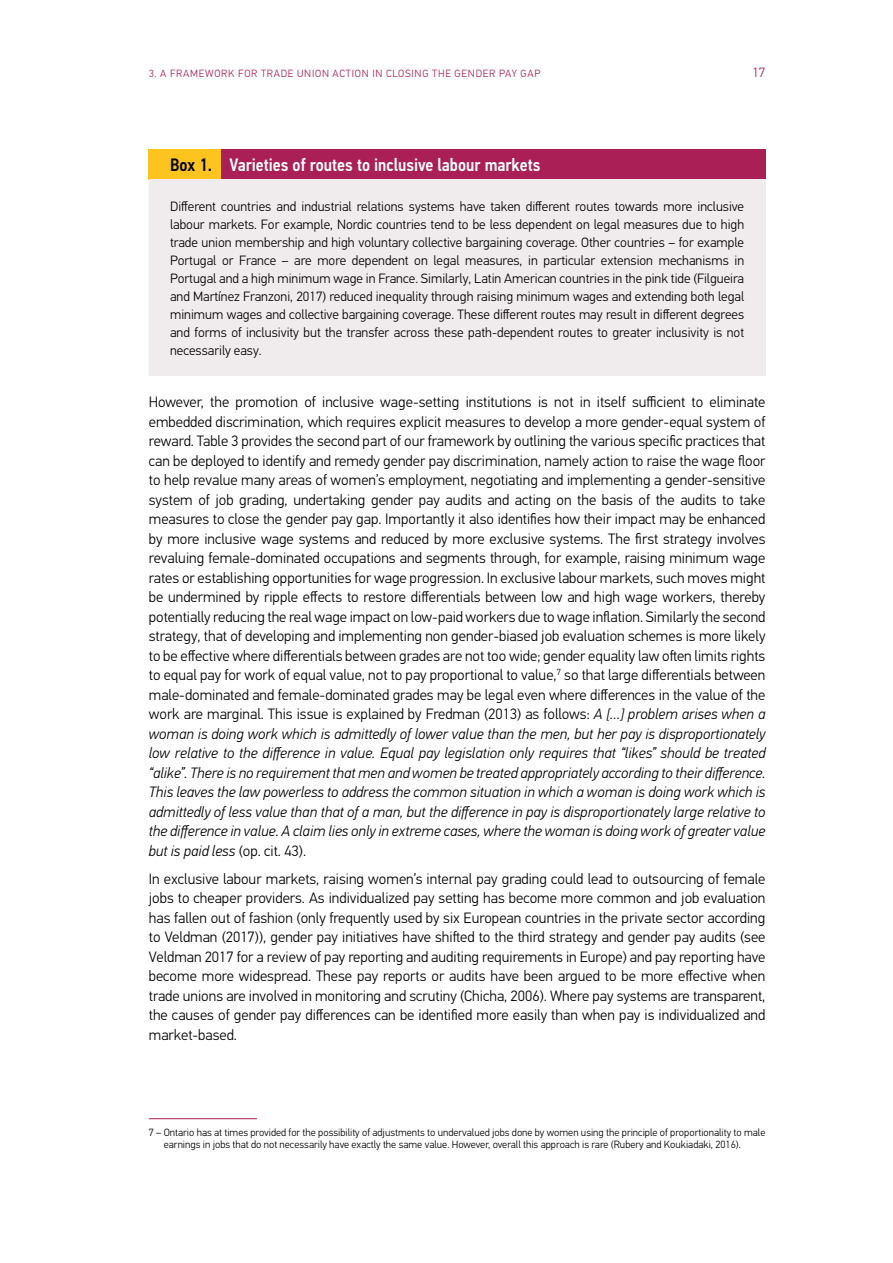
<style>
.page{position:relative;width:893px;height:1263px;background:#fff}
.page>*{position:absolute;margin:0;border:0;box-sizing:border-box;transform-origin:0 0}
.t1{font:500 18px "PF Din Text Cond Pro";color:#fff}
.t2{font:300 15px/19.5px "PF Din Text Pro";color:#000;text-align:justify}
.t3{font:300 13.5px/18px "PF Din Text Pro";color:#000;text-align:justify}
.t4{font:300 13.5px "PF Din Text Pro";color:#aa1f56}
.t5{font:300 10.5px/12.6px "PF Din Text Pro";color:#000}
.t6{font:300 10.5px "PF Din Text Pro";letter-spacing:.07em;color:#aa1f56}
.s1{color:#000}
.s2{font-style:italic}
</style>
<div class="page">
<div style="left:149px;top:149px;width:72px;height:30px;background:#fdc41f"></div>
<div style="left:221px;top:149px;width:544px;height:30px;background:#aa1f56"></div>
<div style="left:149px;top:179px;width:616px;height:197px;background:#f0ebec"></div>
<hr style="left:149px;top:1118px;width:108px;height:1px;background:#aa1f56">
<p class="t6" style="left:149px;top:67px;width:393px">3. A FRAMEWORK FOR TRADE UNION ACTION IN CLOSING THE GENDER PAY GAP</p>
<p class="t4" style="left:752px;top:64px;width:15px">17</p>
<p class="t1" style="left:170px;top:154px;width:372px"><span class="s1">Box 1.</span> Varieties of routes to inclusive labour markets</p>
<p class="t3" style="left:170px;top:197px;width:576px">Different countries and industrial relations systems have taken different routes towards more inclusive labour markets. For example, Nordic countries tend to be less dependent on legal measures due to high trade union membership and high voluntary collective bargaining coverage. Other countries – for example Portugal or France – are more dependent on legal measures, in particular extension mechanisms in Portugal and a high minimum wage in France. Similarly, Latin American countries in the pink tide (Filgueira and Martínez Franzoni, 2017) reduced inequality through raising minimum wages and extending both legal minimum wages and collective bargaining coverage. These different routes may result in different degrees and forms of inclusivity but the transfer across these path-dependent routes to greater inclusivity is not necessarily easy.</p>
<p class="t2" style="left:149px;top:392px;width:618px">However, the promotion of inclusive wage-setting institutions is not in itself sufficient to eliminate embedded discrimination, which requires explicit measures to develop a more gender-equal system of reward. Table 3 provides the second part of our framework by outlining the various specific practices that can be deployed to identify and remedy gender pay discrimination, namely action to raise the wage floor to help revalue many areas of women’s employment, negotiating and implementing a gender-sensitive system of job grading, undertaking gender pay audits and acting on the basis of the audits to take measures to close the gender pay gap. Importantly it also identifies how their impact may be enhanced by more inclusive wage systems and reduced by more exclusive systems. The first strategy involves revaluing female-dominated occupations and segments through, for example, raising minimum wage rates or establishing opportunities for wage progression. In exclusive labour markets, such moves might be undermined by ripple effects to restore differentials between low and high wage workers, thereby potentially reducing the real wage impact on low-paid workers due to wage inflation. Similarly the second strategy, that of developing and implementing non gender-biased job evaluation schemes is more likely to be effective where differentials between grades are not too wide; gender equality law often limits rights to equal pay for work of equal value, not to pay proportional to value,<sup>7</sup> so that large differentials between male-dominated and female-dominated grades may be legal even where differences in the value of the work are marginal. This issue is explained by Fredman (2013) as follows: <span class="s2">A […] problem arises when a woman is doing work which is admittedly of lower value than the men, but her pay is disproportionately low relative to the difference in value. Equal pay legislation only requires that “likes” should be treated “alike”. There is no requirement that men and women be treated appropriately according to their difference.<br>This leaves the law powerless to address the common situation in which a woman is doing work which is admittedly of less value than that of a man, but the difference in pay is disproportionately large relative to the difference in value. A claim lies only in extreme cases, where the woman is doing work of greater value but is paid less</span> (op. cit. 43).</p>
<p class="t2" style="left:149px;top:869px;width:618px">In exclusive labour markets, raising women’s internal pay grading could lead to outsourcing of female jobs to cheaper providers. As individualized pay setting has become more common and job evaluation has fallen out of fashion (only frequently used by six European countries in the private sector according to Veldman (2017)), gender pay initiatives have shifted to the third strategy and gender pay audits (see Veldman 2017 for a review of pay reporting and auditing requirements in Europe) and pay reporting have become more widespread. These pay reports or audits have been argued to be more effective when trade unions are involved in monitoring and scrutiny (Chicha, 2006). Where pay systems are transparent, the causes of gender pay differences can be identified more easily than when pay is individualized and market-based.</p>
<p class="t5" style="left:164px;top:1126px;width:603px;text-indent:-15px">7 – Ontario has at times provided for the possibility of adjustments to undervalued jobs done by women using the principle of proportionality to male earnings in jobs that do not necessarily have exactly the same value. However, overall this approach is rare (Rubery and Koukiadaki, 2016).</p>
</div>
